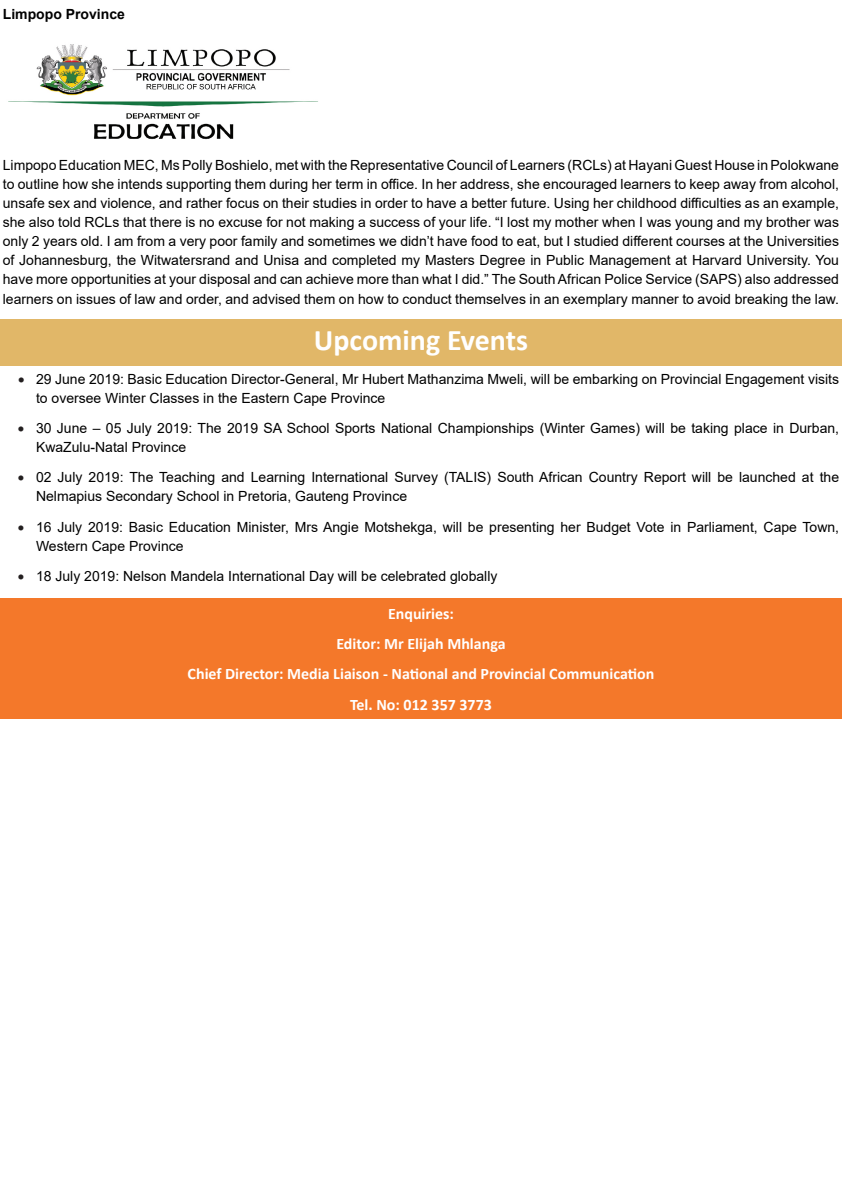
<style>
.page{position:relative;width:842px;height:1191px;background:#fff}
.page>*{position:absolute;margin:0;border:0;box-sizing:border-box;transform-origin:0 0}
.t1{font:700 30px "Calibri";color:#fff}
.t2{font:700 16px/30.3px "Calibri";color:#fff;text-align:center}
.t3{font:14px/19px "Arial";color:#000}
.t4{font:700 14px "Arial";color:#000}
.s1{color:#231f20}
</style>
<div class="page">
<div style="left:0;top:319px;width:842px;height:46px;background:#e1b768"></div>
<img style="left:8px;top:44px;width:310px;height:96px">
<div style="left:0;top:598px;width:842px;height:120px;background:#f4782a"></div>
<p class="t4" style="left:3px;top:4px;width:124px">Limpopo Province</p>
<p class="t3" style="left:3px;top:156px;width:838px;text-align:justify">Limpopo Education MEC, Ms Polly Boshielo, met with the Representative Council of Learners (RCLs) at Hayani Guest House in Polokwane to outline how she intends supporting them during her term in office. In her address, she encouraged learners to keep away from alcohol, unsafe sex and violence, and rather focus on their studies in order to have a better future. Using her childhood difficulties as an example, she also told RCLs that there is no excuse for not making a success of your life. “I lost my mother when I was young and my brother was only 2 years old. I am from a very poor family and sometimes we didn’t have food to eat, but I studied different courses at the Universities of Johannesburg, the Witwatersrand and Unisa and completed my Masters Degree in Public Management at Harvard University. You have more opportunities at your disposal and can achieve more than what I did.” The South African Police Service (SAPS) also addressed learners on issues of law and order, and advised them on how to conduct themselves in an exemplary manner to avoid breaking the law.</p>
<h1 class="t1" style="left:314px;top:319px;width:216px">Upcoming Events</h1>
<p class="t3" style="left:36px;top:369px;width:805px;text-indent:-18px"><span class="s1">•</span> 29 June 2019: Basic Education Director-General, Mr Hubert Mathanzima Mweli, will be embarking on Provincial Engagement visits to oversee Winter Classes in the Eastern Cape Province</p>
<p class="t3" style="left:36px;top:418px;width:805px;text-indent:-18px"><span class="s1">•</span> 30 June – 05 July 2019: The 2019 SA School Sports National Championships (Winter Games) will be taking place in Durban,<br>KwaZulu-Natal Province</p>
<p class="t3" style="left:36px;top:468px;width:805px;text-indent:-18px"><span class="s1">•</span> 02 July 2019: The Teaching and Learning International Survey (TALIS) South African Country Report will be launched at the<br>Nelmapius Secondary School in Pretoria, Gauteng Province</p>
<p class="t3" style="left:36px;top:517px;width:805px;text-indent:-18px"><span class="s1">•</span> 16 July 2019: Basic Education Minister, Mrs Angie Motshekga, will be presenting her Budget Vote in Parliament, Cape Town,<br>Western Cape Province</p>
<p class="t3" style="left:18px;top:566px;width:481px"><span class="s1">•</span> 18 July 2019: Nelson Mandela International Day will be celebrated globally</p>
<p class="t2" style="left:188px;top:598px;width:468px">Enquiries:<br>Editor: Mr Elijah Mhlanga<br>Chief Director: Media Liaison - National and Provincial Communication<br>Tel. No: 012 357 3773</p>
</div>
